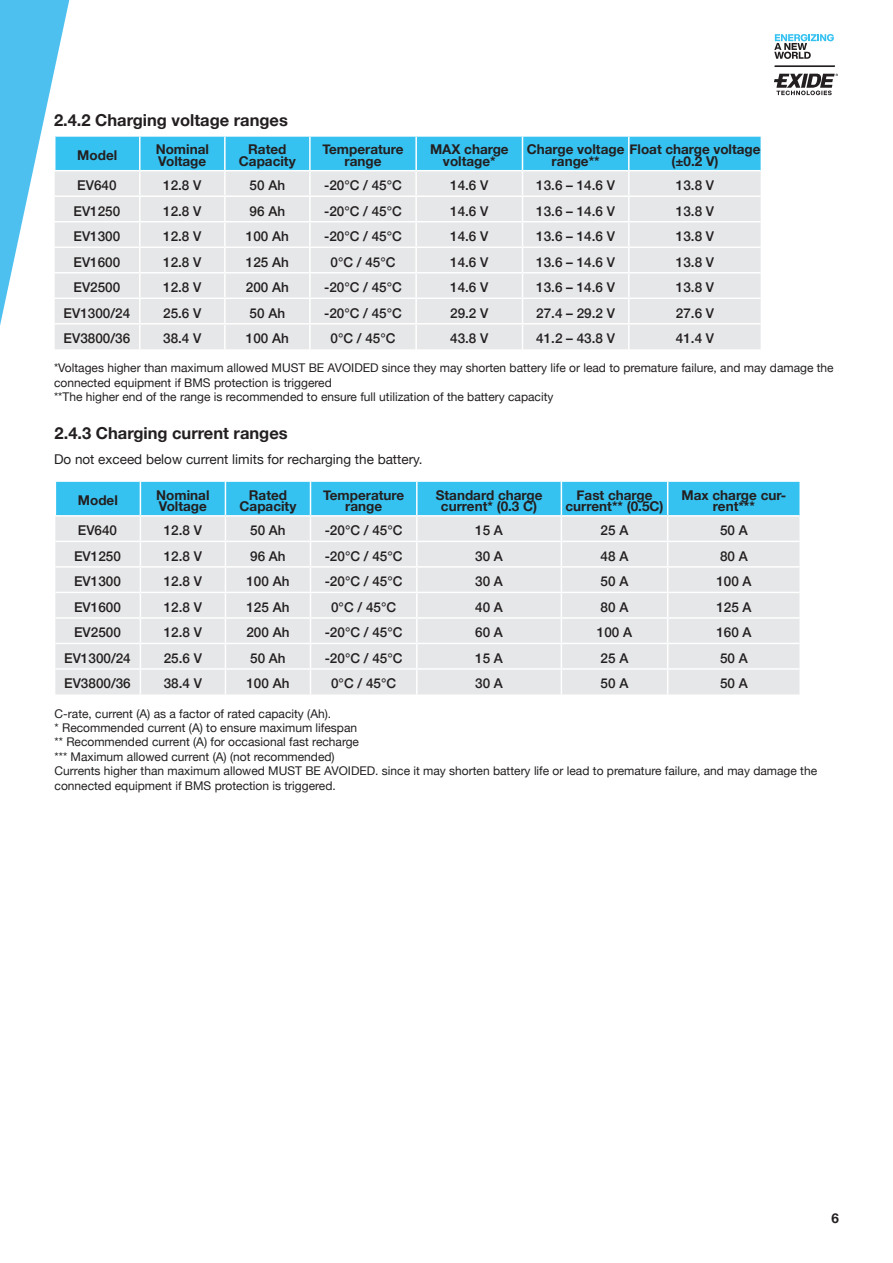
<style>
.page{position:relative;width:893px;height:1263px;background:#fff}
.page>*{position:absolute;margin:0;border:0;box-sizing:border-box;transform-origin:0 0}
.Exide_heading2{font:700 16.5px "Helvetica Neue";color:#231f20}
.t1{font:500 13.5px "Helvetica Neue";color:#231f20}
.Exide_heading2-2{font:700 13.5px/11.9px "Helvetica Neue";color:#231f20;text-align:center}
.Exide_heading2-3{font:13.5px "Helvetica Neue";color:#231f20}
.Exide_heading2-4{font:12px/14.4px "Helvetica Neue";color:#231f20}
</style>
<div class="page">
<svg style="left:55px;top:482px;width:744px;height:212px;background:#cce2eb"></svg>
<svg style="left:774px;top:34px;width:64px;height:61px"></svg>
<svg style="left:0;top:0;width:761px;height:349px"></svg>
<p class="Exide_heading2" style="left:54px;top:107px;width:235px">2.4.2 Charging voltage ranges</p>
<p class="Exide_heading2-2" style="left:239px;top:156px;width:58px">Capacity</p>
<p class="Exide_heading2-2" style="left:322px;top:144px;width:83px">Temperature range</p>
<p class="Exide_heading2-2" style="left:430px;top:144px;width:80px">MAX charge voltage*</p>
<p class="Exide_heading2-2" style="left:552px;top:144px;width:210px;text-align:left;text-indent:-25px">Charge voltage Float charge voltage range**</p>
<p class="Exide_heading2-2" style="left:77px;top:150px;width:41px">Model</p>
<p class="Exide_heading2-2" style="left:156px;top:144px;width:55px;text-align:left">Nominal<br>Voltage</p>
<p class="Exide_heading2-2" style="left:248px;top:144px;width:40px">Rated</p>
<p class="Exide_heading2-2" style="left:671px;top:156px;width:49px">(±0.2 V)</p>
<p class="t1" style="left:77px;top:174px;width:41px">EV640</p>
<p class="t1" style="left:163px;top:174px;width:40px">12.8 V</p>
<p class="t1" style="left:250px;top:174px;width:37px">50 Ah</p>
<p class="t1" style="left:324px;top:174px;width:79px">-20°C / 45°C</p>
<p class="t1" style="left:450px;top:174px;width:40px">14.6 V</p>
<p class="t1" style="left:536px;top:174px;width:80px">13.6 – 14.6 V</p>
<p class="t1" style="left:676px;top:174px;width:40px">13.8 V</p>
<p class="t1" style="left:74px;top:200px;width:48px">EV1250</p>
<p class="t1" style="left:163px;top:200px;width:40px">12.8 V</p>
<p class="t1" style="left:250px;top:200px;width:37px">96 Ah</p>
<p class="t1" style="left:324px;top:200px;width:79px">-20°C / 45°C</p>
<p class="t1" style="left:450px;top:200px;width:40px">14.6 V</p>
<p class="t1" style="left:536px;top:200px;width:80px">13.6 – 14.6 V</p>
<p class="t1" style="left:676px;top:200px;width:40px">13.8 V</p>
<p class="t1" style="left:74px;top:225px;width:48px">EV1300</p>
<p class="t1" style="left:163px;top:225px;width:40px">12.8 V</p>
<p class="t1" style="left:246px;top:225px;width:45px">100 Ah</p>
<p class="t1" style="left:324px;top:225px;width:79px">-20°C / 45°C</p>
<p class="t1" style="left:450px;top:225px;width:40px">14.6 V</p>
<p class="t1" style="left:536px;top:225px;width:80px">13.6 – 14.6 V</p>
<p class="t1" style="left:676px;top:225px;width:40px">13.8 V</p>
<p class="t1" style="left:74px;top:251px;width:48px">EV1600</p>
<p class="t1" style="left:163px;top:251px;width:40px">12.8 V</p>
<p class="t1" style="left:246px;top:251px;width:45px">125 Ah</p>
<p class="t1" style="left:330px;top:251px;width:67px">0°C / 45°C</p>
<p class="t1" style="left:450px;top:251px;width:40px">14.6 V</p>
<p class="t1" style="left:536px;top:251px;width:80px">13.6 – 14.6 V</p>
<p class="t1" style="left:676px;top:251px;width:40px">13.8 V</p>
<p class="t1" style="left:74px;top:276px;width:48px">EV2500</p>
<p class="t1" style="left:163px;top:276px;width:40px">12.8 V</p>
<p class="t1" style="left:246px;top:276px;width:45px">200 Ah</p>
<p class="t1" style="left:324px;top:276px;width:79px">-20°C / 45°C</p>
<p class="t1" style="left:450px;top:276px;width:40px">14.6 V</p>
<p class="t1" style="left:536px;top:276px;width:80px">13.6 – 14.6 V</p>
<p class="t1" style="left:676px;top:276px;width:40px">13.8 V</p>
<p class="t1" style="left:64px;top:302px;width:68px">EV1300/24</p>
<p class="t1" style="left:163px;top:302px;width:40px">25.6 V</p>
<p class="t1" style="left:250px;top:302px;width:37px">50 Ah</p>
<p class="t1" style="left:324px;top:302px;width:79px">-20°C / 45°C</p>
<p class="t1" style="left:450px;top:302px;width:40px">29.2 V</p>
<p class="t1" style="left:536px;top:302px;width:80px">27.4 – 29.2 V</p>
<p class="t1" style="left:676px;top:302px;width:40px">27.6 V</p>
<p class="t1" style="left:64px;top:327px;width:68px">EV3800/36</p>
<p class="t1" style="left:163px;top:327px;width:40px">38.4 V</p>
<p class="t1" style="left:246px;top:327px;width:45px">100 Ah</p>
<p class="t1" style="left:330px;top:327px;width:67px">0°C / 45°C</p>
<p class="t1" style="left:450px;top:327px;width:40px">43.8 V</p>
<p class="t1" style="left:536px;top:327px;width:80px">41.2 – 43.8 V</p>
<p class="t1" style="left:676px;top:327px;width:40px">41.4 V</p>
<p class="Exide_heading2-4" style="left:54px;top:362px;width:781px">*Voltages higher than maximum allowed MUST BE AVOIDED since they may shorten battery life or lead to premature failure, and may damage the connected equipment if BMS protection is triggered<br>**The higher end of the range is recommended to ensure full utilization of the battery capacity</p>
<p class="Exide_heading2" style="left:55px;top:420px;width:235px">2.4.3 Charging current ranges</p>
<p class="Exide_heading2-3" style="left:54px;top:449px;width:370px">Do not exceed below current limits for recharging the battery.</p>
<p class="Exide_heading2-2" style="left:240px;top:501px;width:58px">Capacity</p>
<p class="Exide_heading2-2" style="left:323px;top:489px;width:83px">Temperature range</p>
<p class="Exide_heading2-2" style="left:436px;top:489px;width:108px">Standard charge</p>
<p class="Exide_heading2-2" style="left:78px;top:495px;width:41px">Model</p>
<p class="Exide_heading2-2" style="left:156px;top:489px;width:55px;text-align:left">Nominal<br>Voltage</p>
<p class="Exide_heading2-2" style="left:249px;top:489px;width:40px">Rated</p>
<p class="Exide_heading2-2" style="left:441px;top:501px;width:98px">current* (0.3 C)</p>
<p class="Exide_heading2-2" style="left:565px;top:489px;width:100px">Fast charge current** (0.5C)</p>
<p class="Exide_heading2-2" style="left:681px;top:489px;width:106px">Max charge cur&shy;rent***</p>
<p class="t1" style="left:78px;top:519px;width:41px">EV640</p>
<p class="t1" style="left:164px;top:519px;width:40px">12.8 V</p>
<p class="t1" style="left:250px;top:519px;width:37px">50 Ah</p>
<p class="t1" style="left:325px;top:519px;width:79px">-20°C / 45°C</p>
<p class="t1" style="left:475px;top:519px;width:29px">15 A</p>
<p class="t1" style="left:601px;top:519px;width:29px">25 A</p>
<p class="t1" style="left:720px;top:519px;width:29px">50 A</p>
<p class="t1" style="left:74px;top:545px;width:48px">EV1250</p>
<p class="t1" style="left:164px;top:545px;width:40px">12.8 V</p>
<p class="t1" style="left:250px;top:545px;width:37px">96 Ah</p>
<p class="t1" style="left:325px;top:545px;width:79px">-20°C / 45°C</p>
<p class="t1" style="left:475px;top:545px;width:29px">30 A</p>
<p class="t1" style="left:601px;top:545px;width:29px">48 A</p>
<p class="t1" style="left:720px;top:545px;width:29px">80 A</p>
<p class="t1" style="left:74px;top:571px;width:48px">EV1300</p>
<p class="t1" style="left:164px;top:571px;width:40px">12.8 V</p>
<p class="t1" style="left:246px;top:571px;width:45px">100 Ah</p>
<p class="t1" style="left:325px;top:571px;width:79px">-20°C / 45°C</p>
<p class="t1" style="left:475px;top:571px;width:29px">30 A</p>
<p class="t1" style="left:601px;top:571px;width:29px">50 A</p>
<p class="t1" style="left:716px;top:571px;width:37px">100 A</p>
<p class="t1" style="left:74px;top:596px;width:48px">EV1600</p>
<p class="t1" style="left:164px;top:596px;width:40px">12.8 V</p>
<p class="t1" style="left:246px;top:596px;width:45px">125 Ah</p>
<p class="t1" style="left:331px;top:596px;width:67px">0°C / 45°C</p>
<p class="t1" style="left:475px;top:596px;width:29px">40 A</p>
<p class="t1" style="left:601px;top:596px;width:29px">80 A</p>
<p class="t1" style="left:716px;top:596px;width:37px">125 A</p>
<p class="t1" style="left:74px;top:622px;width:48px">EV2500</p>
<p class="t1" style="left:164px;top:622px;width:40px">12.8 V</p>
<p class="t1" style="left:246px;top:622px;width:45px">200 Ah</p>
<p class="t1" style="left:325px;top:622px;width:79px">-20°C / 45°C</p>
<p class="t1" style="left:475px;top:622px;width:29px">60 A</p>
<p class="t1" style="left:597px;top:622px;width:37px">100 A</p>
<p class="t1" style="left:716px;top:622px;width:37px">160 A</p>
<p class="t1" style="left:64px;top:647px;width:68px">EV1300/24</p>
<p class="t1" style="left:164px;top:647px;width:40px">25.6 V</p>
<p class="t1" style="left:250px;top:647px;width:37px">50 Ah</p>
<p class="t1" style="left:325px;top:647px;width:79px">-20°C / 45°C</p>
<p class="t1" style="left:475px;top:647px;width:29px">15 A</p>
<p class="t1" style="left:601px;top:647px;width:29px">25 A</p>
<p class="t1" style="left:720px;top:647px;width:29px">50 A</p>
<p class="t1" style="left:64px;top:673px;width:68px">EV3800/36</p>
<p class="t1" style="left:164px;top:673px;width:40px">38.4 V</p>
<p class="t1" style="left:246px;top:673px;width:45px">100 Ah</p>
<p class="t1" style="left:331px;top:673px;width:67px">0°C / 45°C</p>
<p class="t1" style="left:475px;top:673px;width:29px">30 A</p>
<p class="t1" style="left:601px;top:673px;width:29px">50 A</p>
<p class="t1" style="left:720px;top:673px;width:29px">50 A</p>
<p class="Exide_heading2-4" style="left:55px;top:707px;width:764px">C-rate, current (A) as a factor of rated capacity (Ah).<br>* Recommended current (A) to ensure maximum lifespan<br>** Recommended current (A) for occasional fast recharge<br>*** Maximum allowed current (A) (not recommended)<br>Currents higher than maximum allowed MUST BE AVOIDED. since it may shorten battery life or lead to premature failure, and may damage the connected equipment if BMS protection is triggered.</p>
<p class="Exide_heading2-2" style="left:831px;top:1212px;width:9px">6</p>
</div>
